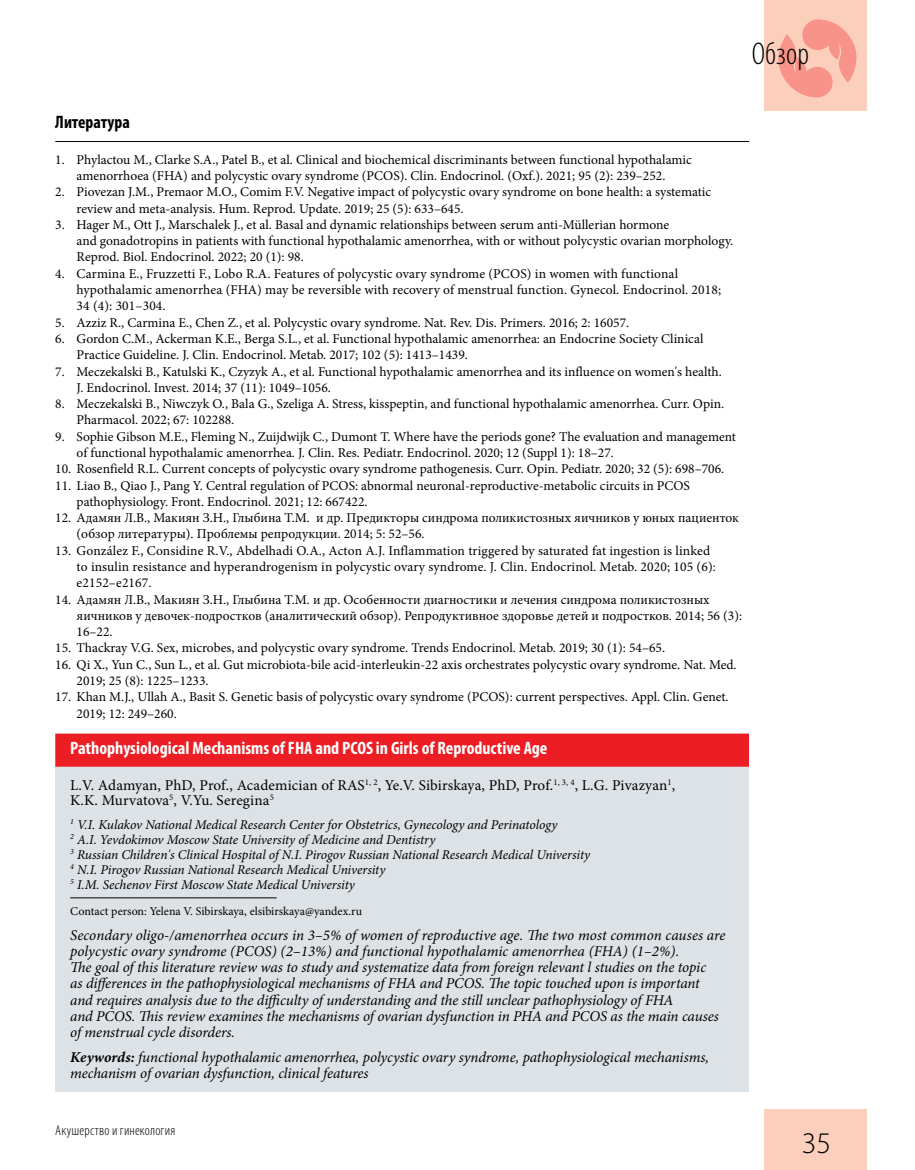
<style>
.page{position:relative;width:915px;height:1170px;background:#fff}
.page>*{position:absolute;margin:0;border:0;box-sizing:border-box;transform-origin:0 0}
.t1{font:300 condensed 31.5px "Myriad Pro";letter-spacing:.005em;color:#000}
.t2{font:300 30px "Myriad Pro";color:#000}
.t3{font:700 condensed 18px "Myriad Pro";color:#fff}
.t4{font:700 condensed 18px "Myriad Pro";color:#000}
.t5{font:italic 15px/16.2px "Minion Pro";letter-spacing:-.005em;color:#000}
.t6{font:15px/15px "Minion Pro";letter-spacing:.005em;color:#000}
.t7{font:300 condensed 14.25px "Myriad Pro";letter-spacing:.015em;color:#000}
.t8{font:13.5px/16.4px "Minion Pro";color:#000}
.t9{font:italic 13.5px/15px "Minion Pro";letter-spacing:-.01em;color:#000}
.t10{font:12px "Minion Pro";letter-spacing:-.005em;color:#000}
.s1{font-weight:700}
</style>
<div class="page">
<div style="left:764px;top:0;width:102px;height:111px;background:#fccebc"></div>
<div style="left:764px;top:1108px;width:102px;height:61px;background:#fccebc"></div>
<svg style="left:778px;top:19px;width:79px;height:79px"></svg>
<hr style="left:55px;top:141px;width:693px;height:1px;background:#000">
<div style="left:55px;top:733px;width:693px;height:358px;background:#dde2e6"></div>
<div style="left:55px;top:733px;width:693px;height:33px;background:#ed1d24"></div>
<hr style="left:70px;top:897px;width:206px;height:1px;background:#000">
<h1 class="t1" style="left:751px;top:35px;width:59px">Обзор</h1>
<h3 class="t4" style="left:55px;top:111px;width:76px">Литература</h3>
<p class="t8" style="left:55px;top:151px;width:637px;text-align:center">1. Phylactou M., Clarke S.A., Patel B., et al. Clinical and biochemical discriminants between functional hypothalamic amenorrhoea (FHA) and polycystic ovary syndrome (PCOS). Clin. Endocrinol. (Oxf.). 2021; 95 (2): 239–252.</p>
<p class="t8" style="left:77px;top:184px;width:636px;text-indent:-21px">2. Piovezan J.M., Premaor M.O., Comim F.V. Negative impact of polycystic ovary syndrome on bone health: a systematic review and meta-analysis. Hum. Reprod. Update. 2019; 25 (5): 633–645.</p>
<p class="t8" style="left:77px;top:216px;width:658px;text-indent:-21px">3. Hager M., Ott J., Marschalek J., et al. Basal and dynamic relationships between serum anti-Müllerian hormone<br>and gonadotropins in patients with functional hypothalamic amenorrhea, with or without polycystic ovarian morphology.<br>Reprod. Biol. Endocrinol. 2022; 20 (1): 98.</p>
<p class="t8" style="left:77px;top:265px;width:645px;text-indent:-21px">4. Carmina E., Fruzzetti F., Lobo R.A. Features of polycystic ovary syndrome (PCOS) in women with functional hypothalamic amenorrhea (FHA) may be reversible with recovery of menstrual function. Gynecol. Endocrinol. 2018;<br>34 (4): 301–304.</p>
<p class="t8" style="left:55px;top:314px;width:575px">5. Azziz R., Carmina E., Chen Z., et al. Polycystic ovary syndrome. Nat. Rev. Dis. Primers. 2016; 2: 16057.</p>
<p class="t8" style="left:77px;top:330px;width:628px;text-indent:-21px">6. Gordon C.M., Ackerman K.E., Berga S.L., et al. Functional hypothalamic amenorrhea: an Endocrine Society Clinical<br>Practice Guideline. J. Clin. Endocrinol. Metab. 2017; 102 (5): 1413–1439.</p>
<p class="t8" style="left:77px;top:363px;width:646px;text-indent:-21px">7. Meczekalski B., Katulski K., Czyzyk A., et al. Functional hypothalamic amenorrhea and its influence on women's health.<br>J. Endocrinol. Invest. 2014; 37 (11): 1049–1056.</p>
<p class="t8" style="left:77px;top:395px;width:648px;text-indent:-21px">8. Meczekalski B., Niwczyk O., Bala G., Szeliga A. Stress, kisspeptin, and functional hypothalamic amenorrhea. Curr. Opin.<br>Pharmacol. 2022; 67: 102288.</p>
<p class="t8" style="left:77px;top:428px;width:660px;text-indent:-21px">9. Sophie Gibson M.E., Fleming N., Zuijdwijk C., Dumont T. Where have the periods gone? The evaluation and management of functional hypothalamic amenorrhea. J. Clin. Res. Pediatr. Endocrinol. 2020; 12 (Suppl 1): 18–27.</p>
<p class="t8" style="left:55px;top:461px;width:670px">10. Rosenfield R.L. Current concepts of polycystic ovary syndrome pathogenesis. Curr. Opin. Pediatr. 2020; 32 (5): 698–706.</p>
<p class="t8" style="left:77px;top:477px;width:614px;text-indent:-21px">11. Liao B., Qiao J., Pang Y. Central regulation of PCOS: abnormal neuronal-reproductive-metabolic circuits in PCOS pathophysiology. Front. Endocrinol. 2021; 12: 667422.</p>
<p class="t8" style="left:77px;top:509px;width:663px;text-indent:-21px">12. Адамян Л.В., Макиян З.Н., Глыбина Т.М. и др. Предикторы синдрома поликистозных яичников у юных пациенток (обзор литературы). Проблемы репродукции. 2014; 5: 52–56.</p>
<p class="t8" style="left:77px;top:542px;width:640px;text-indent:-21px">13. González F., Considine R.V., Abdelhadi O.A., Acton A.J. Inflammation triggered by saturated fat ingestion is linked to insulin resistance and hyperandrogenism in polycystic ovary syndrome. J. Clin. Endocrinol. Metab. 2020; 105 (6): e2152–e2167.</p>
<p class="t8" style="left:77px;top:591px;width:666px;text-indent:-21px">14. Адамян Л.В., Макиян З.Н., Глыбина Т.М. и др. Особенности диагностики и лечения синдрома поликистозных яичников у девочек-подростков (аналитический обзор). Репродуктивное здоровье детей и подростков. 2014; 56 (3):<br>16–22.</p>
<p class="t8" style="left:55px;top:640px;width:611px">15. Thackray V.G. Sex, microbes, and polycystic ovary syndrome. Trends Endocrinol. Metab. 2019; 30 (1): 54–65.</p>
<p class="t8" style="left:77px;top:656px;width:661px;text-indent:-21px">16. Qi X., Yun C., Sun L., et al. Gut microbiota-bile acid-interleukin-22 axis orchestrates polycystic ovary syndrome. Nat. Med.<br>2019; 25 (8): 1225–1233.</p>
<p class="t8" style="left:77px;top:688px;width:653px;text-indent:-21px">17. Khan M.J., Ullah A., Basit S. Genetic basis of polycystic ovary syndrome (PCOS): current perspectives. Appl. Clin. Genet.<br>2019; 12: 249–260.</p>
<h3 class="t3" style="left:70px;top:736px;width:478px">Pathophysiological Mechanisms of FHA and PCOS in Girls of Reproductive Age</h3>
<p class="t6" style="left:70px;top:778px;width:606px">L.V. Adamyan, PhD, Prof., Academician of RAS<sup>1,</sup> <sup>2</sup>, Ye.V. Sibirskaya, PhD, Prof.<sup>1,</sup> <sup>3,</sup> <sup>4</sup>, L.G. Pivazyan<sup>1</sup>,<br>K.K. Murvatova<sup>5</sup>, V.Yu. Seregina<sup>5</sup></p>
<p class="t9" style="left:70px;top:816px;width:521px"><sup>1</sup> V.I. Kulakov National Medical Research Center for Obstetrics, Gynecology and Perinatology<br><sup>2</sup> A.I. Yevdokimov Moscow State University of Medicine and Dentistry<br><sup>3</sup> Russian Children's Clinical Hospital of N.I. Pirogov Russian National Research Medical University <sup>4</sup> N.I. Pirogov Russian National Research Medical University<br><sup>5</sup> I.M. Sechenov First Moscow State Medical University</p>
<p class="t10" style="left:70px;top:903px;width:293px">Contact person: Yelena V. Sibirskaya, elsibirskaya@yandex.ru</p>
<p class="t5" style="left:70px;top:926px;width:656px">Secondary oligo-/amenorrhea occurs in 3–5% of women of reproductive age. The two most common causes are polycystic ovary syndrome (PCOS) (2–13%) and functional hypothalamic amenorrhea (FHA) (1–2%).<br>The goal of this literature review was to study and systematize data from foreign relevant l studies on the topic<br>as differences in the pathophysiological mechanisms of FHA and PCOS. The topic touched upon is important and requires analysis due to the difficulty of understanding and the still unclear pathophysiology of FHA<br>and PCOS. This review examines the mechanisms of ovarian dysfunction in PHA and PCOS as the main causes of menstrual cycle disorders.</p>
<p class="t5" style="left:70px;top:1048px;width:640px"><span class="s1">Keywords:</span> functional hypothalamic amenorrhea, polycystic ovary syndrome, pathophysiological mechanisms, mechanism of ovarian dysfunction, clinical features</p>
<p class="t7" style="left:55px;top:1121px;width:121px">Акушерство и гинекология</p>
<h2 class="t2" style="left:801px;top:1126px;width:31px">35</h2>
</div>
